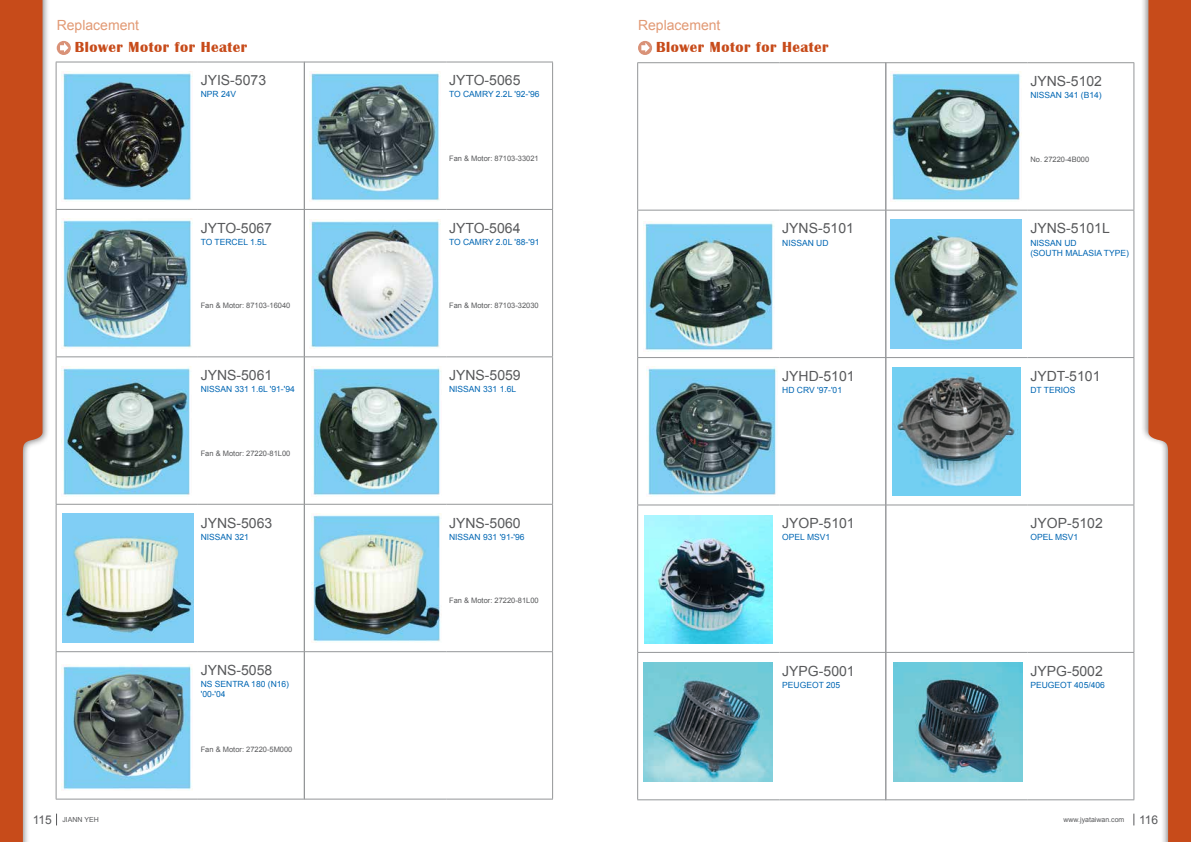
<style>
.page{position:relative;width:1191px;height:842px;background:#fff}
.page>*{position:absolute;margin:0;border:0;box-sizing:border-box;transform-origin:0 0}
.t1{font:700 15px "Britannic";letter-spacing:.035em;color:#c74b1a}
.t2{font:14px "Arial";color:#58595b}
.t3{font:14px "Arial";color:#e29a75}
.t4{font:8.5px/10.2px "Arial";color:#0066b3}
.t5{font:7.5px "Arial";color:#58595b}
.t6{font:7px "Arial";color:#58595b}
.s1{font-size:12px}
</style>
<div class="page">
<div style="left:0;top:0;width:50px;height:842px;background:#231f20;opacity:.5"></div>
<svg style="left:0;top:0;width:43px;height:842px"></svg>
<div style="left:1141px;top:0;width:50px;height:842px;background:#231f20;opacity:.5"></div>
<svg style="left:1148px;top:0;width:43px;height:842px"></svg>
<div style="left:57px;top:41px;width:14px;height:14px;background:#d99278;border-radius:50%"></div>
<svg style="left:60px;top:43px;width:8px;height:9px"></svg>
<div style="left:638px;top:41px;width:14px;height:14px;background:#d99278;border-radius:50%"></div>
<svg style="left:641px;top:43px;width:9px;height:9px"></svg>
<hr style="left:637px;top:62px;width:142px;height:1px;background:#949698">
<hr style="left:637px;top:63px;width:1px;height:147px;background:#949698">
<hr style="left:779px;top:62px;width:107px;height:1px;background:#949698">
<hr style="left:637px;top:210px;width:142px;height:1px;background:#949698">
<hr style="left:637px;top:210px;width:1px;height:147px;background:#949698">
<hr style="left:779px;top:210px;width:107px;height:1px;background:#949698">
<hr style="left:637px;top:357px;width:142px;height:1px;background:#949698">
<hr style="left:637px;top:358px;width:1px;height:147px;background:#949698">
<hr style="left:779px;top:357px;width:107px;height:1px;background:#949698">
<hr style="left:637px;top:505px;width:142px;height:1px;background:#949698">
<hr style="left:637px;top:505px;width:1px;height:147px;background:#949698">
<hr style="left:779px;top:505px;width:107px;height:1px;background:#949698">
<hr style="left:637px;top:652px;width:142px;height:1px;background:#949698">
<hr style="left:637px;top:653px;width:1px;height:146px;background:#949698">
<hr style="left:779px;top:652px;width:107px;height:1px;background:#949698">
<hr style="left:637px;top:799px;width:142px;height:1px;background:#949698">
<hr style="left:779px;top:799px;width:107px;height:1px;background:#949698">
<hr style="left:885px;top:62px;width:142px;height:1px;background:#949698">
<hr style="left:885px;top:63px;width:1px;height:147px;background:#949698">
<hr style="left:1027px;top:62px;width:107px;height:1px;background:#949698">
<hr style="left:1133px;top:63px;width:1px;height:147px;background:#949698">
<hr style="left:885px;top:210px;width:142px;height:1px;background:#949698">
<hr style="left:885px;top:210px;width:1px;height:147px;background:#949698">
<hr style="left:1027px;top:210px;width:107px;height:1px;background:#949698">
<hr style="left:1133px;top:210px;width:1px;height:147px;background:#949698">
<hr style="left:885px;top:357px;width:142px;height:1px;background:#949698">
<hr style="left:885px;top:358px;width:1px;height:147px;background:#949698">
<hr style="left:1027px;top:357px;width:107px;height:1px;background:#949698">
<hr style="left:1133px;top:358px;width:1px;height:147px;background:#949698">
<hr style="left:885px;top:505px;width:142px;height:1px;background:#949698">
<hr style="left:885px;top:505px;width:1px;height:147px;background:#949698">
<hr style="left:1027px;top:505px;width:107px;height:1px;background:#949698">
<hr style="left:1133px;top:505px;width:1px;height:147px;background:#949698">
<hr style="left:885px;top:652px;width:142px;height:1px;background:#949698">
<hr style="left:885px;top:653px;width:1px;height:146px;background:#949698">
<hr style="left:1027px;top:652px;width:107px;height:1px;background:#949698">
<hr style="left:1133px;top:653px;width:1px;height:146px;background:#949698">
<hr style="left:885px;top:799px;width:142px;height:1px;background:#949698">
<hr style="left:1027px;top:799px;width:107px;height:1px;background:#949698">
<img style="left:892px;top:367px;width:128px;height:128px">
<img style="left:890px;top:72px;width:131px;height:129px">
<img style="left:643px;top:222px;width:131px;height:129px">
<img style="left:890px;top:219px;width:131px;height:130px">
<img style="left:646px;top:366px;width:131px;height:130px">
<img style="left:643px;top:663px;width:129px;height:118px">
<img style="left:894px;top:663px;width:128px;height:118px">
<hr style="left:56px;top:62px;width:142px;height:1px;background:#949698">
<hr style="left:56px;top:62px;width:1px;height:147px;background:#949698">
<hr style="left:198px;top:62px;width:106px;height:1px;background:#949698">
<hr style="left:56px;top:209px;width:142px;height:1px;background:#949698">
<hr style="left:56px;top:210px;width:1px;height:146px;background:#949698">
<hr style="left:198px;top:209px;width:106px;height:1px;background:#949698">
<hr style="left:56px;top:356px;width:142px;height:1px;background:#949698">
<hr style="left:56px;top:357px;width:1px;height:147px;background:#949698">
<hr style="left:198px;top:356px;width:106px;height:1px;background:#949698">
<hr style="left:56px;top:504px;width:142px;height:1px;background:#949698">
<hr style="left:56px;top:505px;width:1px;height:146px;background:#949698">
<hr style="left:198px;top:504px;width:106px;height:1px;background:#949698">
<hr style="left:56px;top:651px;width:142px;height:1px;background:#949698">
<hr style="left:56px;top:652px;width:1px;height:147px;background:#949698">
<hr style="left:198px;top:651px;width:106px;height:1px;background:#949698">
<hr style="left:56px;top:799px;width:142px;height:1px;background:#949698">
<hr style="left:198px;top:799px;width:106px;height:1px;background:#949698">
<hr style="left:304px;top:62px;width:142px;height:1px;background:#949698">
<hr style="left:304px;top:62px;width:1px;height:147px;background:#949698">
<hr style="left:446px;top:62px;width:107px;height:1px;background:#949698">
<hr style="left:552px;top:62px;width:1px;height:147px;background:#949698">
<hr style="left:304px;top:209px;width:142px;height:1px;background:#949698">
<hr style="left:304px;top:210px;width:1px;height:146px;background:#949698">
<hr style="left:446px;top:209px;width:107px;height:1px;background:#949698">
<hr style="left:552px;top:210px;width:1px;height:146px;background:#949698">
<hr style="left:304px;top:356px;width:142px;height:1px;background:#949698">
<hr style="left:304px;top:357px;width:1px;height:147px;background:#949698">
<hr style="left:446px;top:356px;width:107px;height:1px;background:#949698">
<hr style="left:552px;top:357px;width:1px;height:147px;background:#949698">
<hr style="left:304px;top:504px;width:142px;height:1px;background:#949698">
<hr style="left:304px;top:505px;width:1px;height:146px;background:#949698">
<hr style="left:446px;top:504px;width:107px;height:1px;background:#949698">
<hr style="left:552px;top:505px;width:1px;height:146px;background:#949698">
<hr style="left:304px;top:651px;width:142px;height:1px;background:#949698">
<hr style="left:304px;top:652px;width:1px;height:147px;background:#949698">
<hr style="left:446px;top:651px;width:107px;height:1px;background:#949698">
<hr style="left:552px;top:652px;width:1px;height:147px;background:#949698">
<hr style="left:304px;top:799px;width:142px;height:1px;background:#949698">
<hr style="left:446px;top:799px;width:107px;height:1px;background:#949698">
<img style="left:62px;top:71px;width:130px;height:130px">
<img style="left:62px;top:218px;width:130px;height:130px">
<img style="left:61px;top:366px;width:130px;height:130px">
<img style="left:62px;top:513px;width:131px;height:130px">
<img style="left:62px;top:664px;width:130px;height:126px">
<img style="left:310px;top:71px;width:130px;height:130px">
<img style="left:311px;top:219px;width:129px;height:129px">
<img style="left:311px;top:366px;width:130px;height:130px">
<img style="left:311px;top:513px;width:130px;height:129px">
<img style="left:644px;top:516px;width:128px;height:128px">
<h2 class="t3" style="left:57px;top:16px;width:84px">Replacement</h2>
<h2 class="t3" style="left:638px;top:16px;width:84px">Replacement</h2>
<h1 class="t1" style="left:75px;top:39px;width:174px">Blower Motor for Heater</h1>
<h1 class="t1" style="left:656px;top:39px;width:174px">Blower Motor for Heater</h1>
<p class="t6" style="left:33px;top:815px;width:67px"><span class="s1">115</span> JIANN YEH</p>
<h2 class="t2" style="left:201px;top:71px;width:67px">JYIS-5073</h2>
<p class="t4" style="left:201px;top:89px;width:37px">NPR 24V</p>
<h2 class="t2" style="left:201px;top:219px;width:73px">JYTO-5067</h2>
<p class="t4" style="left:201px;top:237px;width:67px">TO TERCEL 1.5L</p>
<p class="t5" style="left:201px;top:301px;width:91px">Fan &amp; Motor: 87103-16040</p>
<h2 class="t2" style="left:201px;top:366px;width:73px">JYNS-5061</h2>
<p class="t4" style="left:201px;top:384px;width:96px">NISSAN 331 1.6L '91-'94</p>
<p class="t5" style="left:201px;top:448px;width:91px">Fan &amp; Motor: 27220-81L00</p>
<h2 class="t2" style="left:201px;top:513px;width:73px">JYNS-5063</h2>
<p class="t4" style="left:201px;top:532px;width:50px">NISSAN 321</p>
<h2 class="t2" style="left:201px;top:661px;width:73px">JYNS-5058</h2>
<p class="t4" style="left:201px;top:679px;width:90px">NS SENTRA 180 (N16) '00-'04</p>
<p class="t5" style="left:201px;top:744px;width:93px">Fan &amp; Motor: 27220-5M000</p>
<h2 class="t2" style="left:449px;top:71px;width:73px">JYTO-5065</h2>
<p class="t4" style="left:449px;top:89px;width:92px">TO CAMRY 2.2L '92-'96</p>
<p class="t5" style="left:449px;top:153px;width:91px">Fan &amp; Motor: 87103-33021</p>
<h2 class="t2" style="left:449px;top:219px;width:73px">JYTO-5064</h2>
<p class="t4" style="left:449px;top:237px;width:92px">TO CAMRY 2.0L '88-'91</p>
<p class="t5" style="left:449px;top:301px;width:91px">Fan &amp; Motor: 87103-32030</p>
<h2 class="t2" style="left:449px;top:366px;width:73px">JYNS-5059</h2>
<p class="t4" style="left:449px;top:384px;width:69px">NISSAN 331 1.6L</p>
<h2 class="t2" style="left:449px;top:513px;width:73px">JYNS-5060</h2>
<p class="t4" style="left:449px;top:532px;width:77px">NISSAN 931 '91-'96</p>
<p class="t5" style="left:449px;top:595px;width:91px">Fan &amp; Motor: 27220-81L00</p>
<h2 class="t2" style="left:782px;top:219px;width:73px">JYNS-5101</h2>
<p class="t4" style="left:782px;top:238px;width:48px">NISSAN UD</p>
<h2 class="t2" style="left:782px;top:367px;width:74px">JYHD-5101</h2>
<p class="t4" style="left:782px;top:385px;width:61px">HD CRV '97-'01</p>
<h2 class="t2" style="left:782px;top:514px;width:74px">JYOP-5101</h2>
<p class="t4" style="left:782px;top:532px;width:49px">OPEL MSV1</p>
<h2 class="t2" style="left:782px;top:662px;width:74px">JYPG-5001</h2>
<p class="t4" style="left:782px;top:680px;width:59px">PEUGEOT 205</p>
<h2 class="t2" style="left:1030px;top:72px;width:73px">JYNS-5102</h2>
<p class="t4" style="left:1030px;top:90px;width:73px">NISSAN 341 (B14)</p>
<p class="t5" style="left:1030px;top:154px;width:60px">No. 27220-4B000</p>
<h2 class="t2" style="left:1030px;top:219px;width:81px">JYNS-5101L</h2>
<p class="t4" style="left:1030px;top:238px;width:100px">NISSAN UD<br>(SOUTH MALASIA TYPE)</p>
<h2 class="t2" style="left:1030px;top:367px;width:72px">JYDT-5101</h2>
<p class="t4" style="left:1030px;top:385px;width:47px">DT TERIOS</p>
<h2 class="t2" style="left:1030px;top:514px;width:74px">JYOP-5102</h2>
<p class="t4" style="left:1030px;top:532px;width:49px">OPEL MSV1</p>
<h2 class="t2" style="left:1030px;top:662px;width:74px">JYPG-5002</h2>
<p class="t4" style="left:1030px;top:680px;width:76px">PEUGEOT 405/406</p>
<p class="t6" style="left:1063px;top:815px;width:96px">www.jyataiwan.com <span class="s1">116</span></p>
</div>
